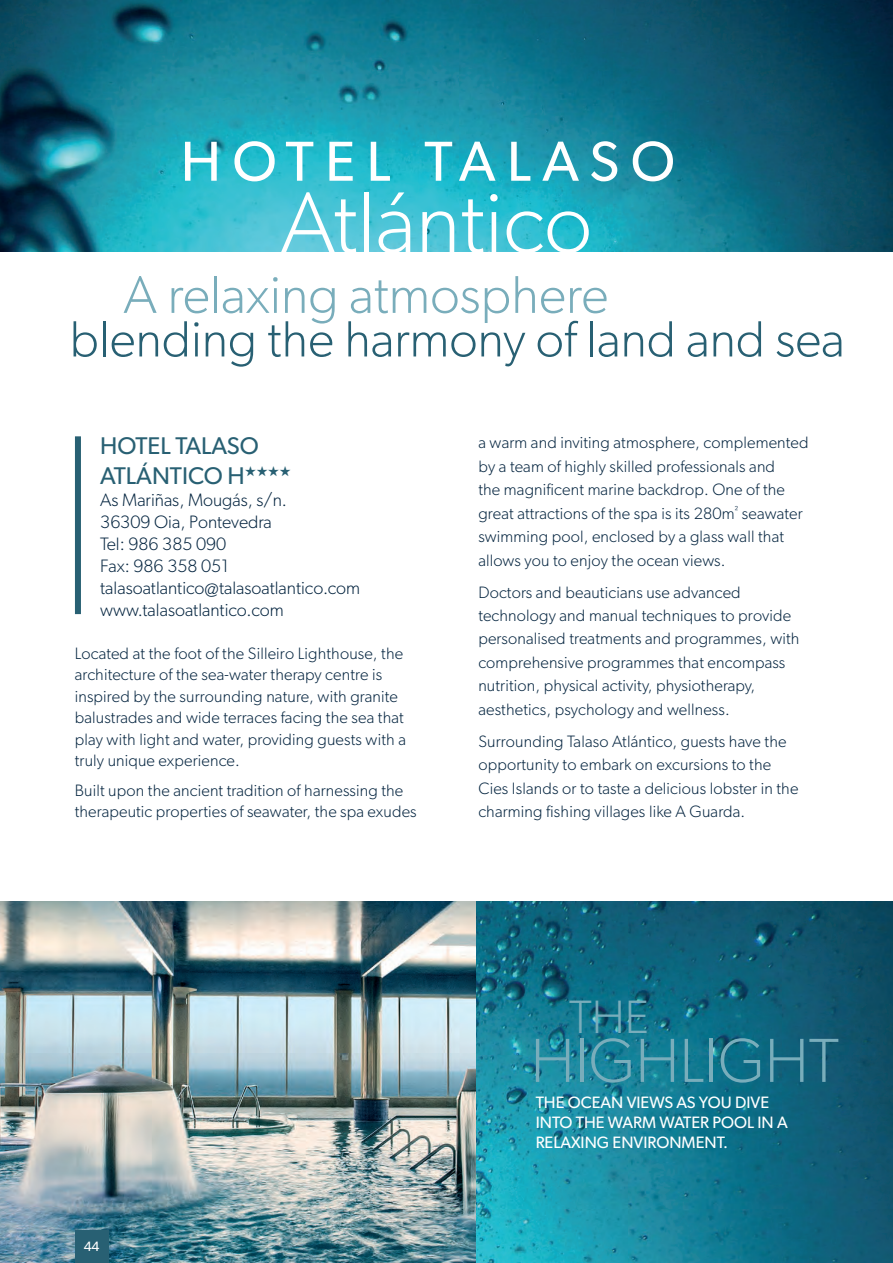
<style>
.page{position:relative;width:893px;height:1263px;background:#fff}
.page>*{position:absolute;margin:0;border:0;box-sizing:border-box;transform-origin:0 0}
.t1{font:300 87px "Gibson";color:#fff}
.t2{font:300 62.4px "Gibson";color:#79adbb}
.t3{font:56.55px "Gibson";letter-spacing:.2em;color:#fff}
.t4{font:300 53.25px "Gibson";color:#79adbb}
.t5{font:300 51px "Gibson";color:#286073}
.t6{font:300 46.95px "Gibson";color:#79adbb}
.t7{font:24.15px/29.4px "Gibson";color:#286073}
.t8{font:300 18px/22px "Gibson";color:#052540}
.t9{font:300 16.5px/23.5px "Gibson";letter-spacing:.01em;color:#052540}
.t10{font:16.5px/19.8px "Gibson";color:#fff}
.t11{font:13.5px "Gibson";color:#fff}
</style>
<div class="page">
<img style="left:0;top:901px;width:476px;height:362px">
<img style="left:476px;top:901px;width:417px;height:362px">
<img style="left:0;top:0;width:893px;height:252px">
<div style="left:75px;top:436px;width:6px;height:178px;background:#286073"></div>
<div style="left:75px;top:1230px;width:33px;height:33px;background:#286073"></div>
<h3 class="t3" style="left:181px;top:127px;width:496px">HOTEL TALASO</h3>
<h1 class="t1" style="left:281px;top:170px;width:313px">Atlántico</h1>
<h3 class="t4" style="left:123px;top:262px;width:487px">A relaxing atmosphere</h3>
<h3 class="t5" style="left:69px;top:308px;width:777px">blending the harmony of land and sea</h3>
<h3 class="t7" style="left:100px;top:431px;width:192px">HOTEL TALASO<br>ATLÁNTICO H★★★★</h3>
<p class="t8" style="left:100px;top:488px;width:261px">As Mariñas, Mougás, s/n.<br>36309 Oia, Pontevedra<br>Tel: 986 385 090<br>Fax: 986 358 051 talasoatlantico@talasoatlantico.com www.talasoatlantico.com</p>
<p class="t9" style="left:75px;top:642px;width:333px;line-height:21.5px">Located at the foot of the Silleiro Lighthouse, the architecture of the sea-water therapy centre is inspired by the surrounding nature, with granite balustrades and wide terraces facing the sea that play with light and water, providing guests with a truly unique experience.</p>
<p class="t9" style="left:75px;top:779px;width:343px;line-height:21.5px">Built upon the ancient tradition of harnessing the therapeutic properties of seawater, the spa exudes</p>
<p class="t9" style="left:478px;top:430px;width:332px">a warm and inviting atmosphere, complemented by a team of highly skilled professionals and<br>the magnificent marine backdrop. One of the great attractions of the spa is its 280m<sup>²</sup> seawater swimming pool, enclosed by a glass wall that allows you to enjoy the ocean views.</p>
<p class="t9" style="left:478px;top:580px;width:323px">Doctors and beauticians use advanced technology and manual techniques to provide personalised treatments and programmes, with comprehensive programmes that encompass nutrition, physical activity, physiotherapy, aesthetics, psychology and wellness.</p>
<p class="t9" style="left:478px;top:729px;width:322px">Surrounding Talaso Atlántico, guests have the opportunity to embark on excursions to the Cies Islands or to taste a delicious lobster in the charming fishing villages like A Guarda.</p>
<p class="t11" style="left:84px;top:1238px;width:17px">44</p>
<h3 class="t6" style="left:569px;top:989px;width:81px">THE</h3>
<h2 class="t2" style="left:531px;top:1023px;width:310px">HIGHLIGHT</h2>
<p class="t10" style="left:536px;top:1092px;width:254px">THE OCEAN VIEWS AS YOU DIVE<br>INTO THE WARM WATER POOL IN A<br>RELAXING ENVIRONMENT.</p>
</div>
